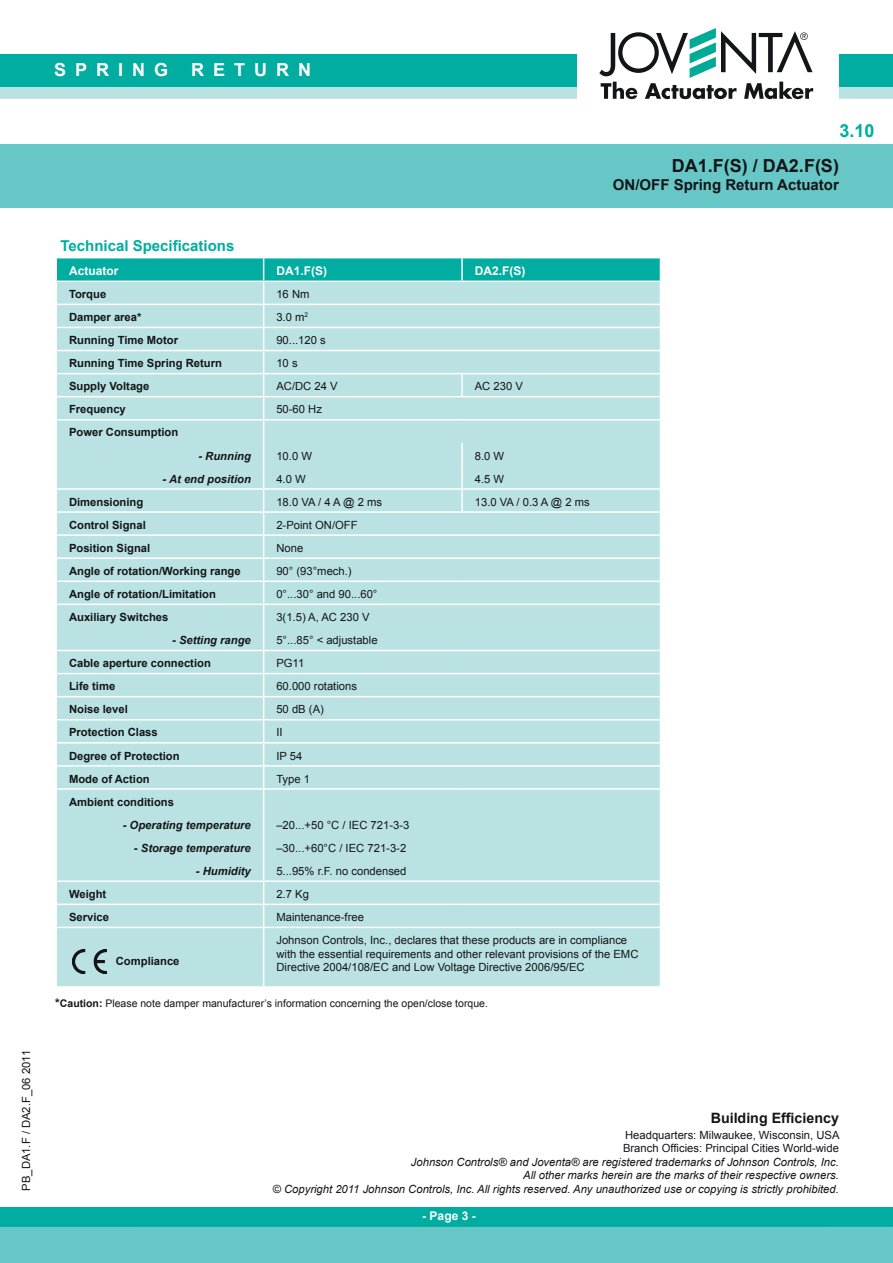
<style>
.page{position:relative;width:893px;height:1263px;background:#fff}
.page>*{position:absolute;margin:0;border:0;box-sizing:border-box;transform-origin:0 0}
.t1{font:700 18px "Arial";color:#141518}
.t2{font:700 18px "Arial";letter-spacing:.5em;color:#fff}
.t3{font:700 18px "Arial";color:#00ada0}
.t4{font:700 15px "Arial";color:#141518}
.Titoli_colonne_tabel{font:700 15px "Arial";color:#00ada0}
.t5{font:700 14.25px "Arial";color:#141518}
.COLUMNHEAD_BIANCO{font:700 12px "Arial";color:#fff}
.Titoli_colonne_tabel-2{font:700 12px "Arial";color:#fff}
.CELL{font:11.25px/13.5px "Arial";color:#141518}
.Contenuto_tabella_bo{font:700 11.25px "Arial";color:#141518}
.t6{font:italic 11.25px/13.5px "Arial";color:#141518;text-align:right}
.Contenuto_tabella_bo-2{font:italic 700 11.25px "Arial";color:#141518}
.ROWHEAD{font:700 11.25px "Arial";color:#141518}
.Contenuto_tabella{font:10.5px "Arial";color:#141518}
.s1{font-weight:700;font-size:12px}
.s2{font-weight:700}
</style>
<div class="page">
<div style="left:839px;top:86px;width:54px;height:13px;background:#bae2e2"></div>
<div style="left:0;top:1208px;width:893px;height:19px;background:#00ada0"></div>
<div style="left:0;top:1227px;width:893px;height:36px;background:#67c7c6"></div>
<div style="left:839px;top:54px;width:54px;height:32px;background:#00ada0"></div>
<div style="left:0;top:86px;width:577px;height:13px;background:#bae2e2"></div>
<div style="left:0;top:54px;width:577px;height:32px;background:#00ada0"></div>
<div style="left:0;top:145px;width:893px;height:63px;background:#67c7c6"></div>
<svg style="left:599px;top:28px;width:214px;height:71px"></svg>
<div style="left:57px;top:928px;width:603px;height:58px;background:#bae2e2"></div>
<hr style="left:263px;top:928px;width:1px;height:58px;background:#fff">
<svg style="left:56px;top:257px;width:605px;height:670px;background:#b7e1e1"></svg>
<hr style="left:56px;top:327px;width:208px;height:1px;background:#fff">
<hr style="left:264px;top:880px;width:198px;height:2px;background:#fff">
<hr style="left:462px;top:880px;width:199px;height:2px;background:#fff">
<hr style="left:264px;top:903px;width:198px;height:2px;background:#fff">
<hr style="left:462px;top:903px;width:199px;height:2px;background:#fff">
<hr style="left:264px;top:327px;width:198px;height:1px;background:#fff">
<hr style="left:462px;top:327px;width:199px;height:1px;background:#fff">
<hr style="left:264px;top:350px;width:198px;height:1px;background:#fff">
<hr style="left:462px;top:350px;width:199px;height:1px;background:#fff">
<hr style="left:264px;top:373px;width:198px;height:1px;background:#fff">
<hr style="left:462px;top:373px;width:199px;height:1px;background:#fff">
<img style="left:72px;top:949px;width:34px;height:24px">
<p class="CELL" style="left:19px;top:1191px;width:142px;rotate:-90deg">PB_DA1.F / DA2.F_06 2011</p>
<h1 class="t2" style="left:54px;top:58px;width:116px">SPRING</h1>
<h1 class="t2" style="left:191px;top:58px;width:121px">RETURN</h1>
<h1 class="t3" style="left:839px;top:119px;width:37px">3.10</h1>
<h1 class="t1" style="left:672px;top:154px;width:169px">DA1.F(S) / DA2.F(S)</h1>
<h2 class="t4" style="left:613px;top:175px;width:228px">ON/OFF Spring Return Actuator</h2>
<p class="Titoli_colonne_tabel" style="left:61px;top:236px;width:175px">Technical Specifications</p>
<p class="Titoli_colonne_tabel-2" style="left:69px;top:263px;width:51px">Actuator</p>
<p class="COLUMNHEAD_BIANCO" style="left:276px;top:263px;width:52px">DA1.F(S)</p>
<p class="COLUMNHEAD_BIANCO" style="left:475px;top:263px;width:52px">DA2.F(S)</p>
<p class="Contenuto_tabella_bo" style="left:69px;top:287px;width:39px">Torque</p>
<p class="CELL" style="left:276px;top:287px;width:35px">16 Nm</p>
<p class="Contenuto_tabella_bo" style="left:69px;top:310px;width:74px">Damper area*</p>
<p class="CELL" style="left:276px;top:310px;width:33px">3.0 m<sup>2</sup></p>
<p class="Contenuto_tabella_bo" style="left:69px;top:333px;width:111px">Running Time Motor</p>
<p class="CELL" style="left:276px;top:334px;width:51px">90...120 s</p>
<p class="Contenuto_tabella_bo" style="left:69px;top:356px;width:154px">Running Time Spring Return</p>
<p class="CELL" style="left:276px;top:357px;width:23px">10 s</p>
<p class="Contenuto_tabella_bo" style="left:69px;top:379px;width:82px">Supply Voltage</p>
<p class="CELL" style="left:276px;top:380px;width:63px">AC/DC 24 V</p>
<p class="CELL" style="left:475px;top:380px;width:50px">AC 230 V</p>
<p class="Contenuto_tabella_bo" style="left:69px;top:402px;width:58px">Frequency</p>
<p class="CELL" style="left:276px;top:403px;width:47px">50-60 Hz</p>
<p class="Contenuto_tabella_bo" style="left:69px;top:425px;width:111px">Power Consumption</p>
<p class="Contenuto_tabella_bo-2" style="left:198px;top:448px;width:54px">- Running</p>
<p class="CELL" style="left:276px;top:449px;width:37px">10.0 W</p>
<p class="CELL" style="left:475px;top:449px;width:31px">8.0 W</p>
<p class="Contenuto_tabella_bo-2" style="left:163px;top:471px;width:90px">- At end position</p>
<p class="CELL" style="left:276px;top:472px;width:31px">4.0 W</p>
<p class="CELL" style="left:475px;top:472px;width:31px">4.5 W</p>
<p class="Contenuto_tabella_bo" style="left:69px;top:494px;width:76px">Dimensioning</p>
<p class="CELL" style="left:276px;top:495px;width:107px">18.0 VA / 4 A @ 2 ms</p>
<p class="CELL" style="left:475px;top:495px;width:117px">13.0 VA / 0.3 A @ 2 ms</p>
<p class="Contenuto_tabella_bo" style="left:69px;top:517px;width:78px">Control Signal</p>
<p class="CELL" style="left:276px;top:518px;width:83px">2-Point ON/OFF</p>
<p class="ROWHEAD" style="left:69px;top:540px;width:83px">Position Signal</p>
<p class="CELL" style="left:276px;top:541px;width:28px">None</p>
<p class="Contenuto_tabella_bo" style="left:69px;top:563px;width:173px">Angle of rotation/Working range</p>
<p class="CELL" style="left:276px;top:564px;width:77px">90° (93°mech.)</p>
<p class="Contenuto_tabella_bo" style="left:69px;top:586px;width:148px">Angle of rotation/Limitation</p>
<p class="CELL" style="left:276px;top:587px;width:103px">0°...30° and 90...60°</p>
<p class="Contenuto_tabella_bo" style="left:69px;top:610px;width:101px">Auxiliary Switches</p>
<p class="CELL" style="left:276px;top:610px;width:95px">3(1.5) A, AC 230 V</p>
<p class="Contenuto_tabella_bo-2" style="left:172px;top:633px;width:80px">- Setting range</p>
<p class="CELL" style="left:276px;top:633px;width:103px">5°...85° &lt; adjustable</p>
<p class="Contenuto_tabella_bo" style="left:69px;top:656px;width:143px">Cable aperture connection</p>
<p class="CELL" style="left:276px;top:657px;width:29px">PG11</p>
<p class="Contenuto_tabella_bo" style="left:69px;top:679px;width:48px">Life time</p>
<p class="CELL" style="left:276px;top:680px;width:82px">60.000 rotations</p>
<p class="Contenuto_tabella_bo" style="left:69px;top:702px;width:60px">Noise level</p>
<p class="CELL" style="left:276px;top:703px;width:49px">50 dB (A)</p>
<p class="Contenuto_tabella_bo" style="left:69px;top:725px;width:90px">Protection Class</p>
<p class="CELL" style="left:276px;top:726px;width:8px">II</p>
<p class="Contenuto_tabella_bo" style="left:69px;top:748px;width:112px">Degree of Protection</p>
<p class="CELL" style="left:276px;top:749px;width:28px">IP 54</p>
<p class="Contenuto_tabella_bo" style="left:69px;top:771px;width:82px">Mode of Action</p>
<p class="CELL" style="left:276px;top:772px;width:35px">Type 1</p>
<p class="Contenuto_tabella_bo" style="left:69px;top:794px;width:107px">Ambient conditions</p>
<p class="Contenuto_tabella_bo-2" style="left:123px;top:817px;width:130px">- Operating temperature</p>
<p class="CELL" style="left:276px;top:818px;width:135px">–20...+50 °C / IEC 721-3-3</p>
<p class="Contenuto_tabella_bo-2" style="left:134px;top:840px;width:118px">- Storage temperature</p>
<p class="CELL" style="left:276px;top:841px;width:131px">–30...+60°C / IEC 721-3-2</p>
<p class="Contenuto_tabella_bo-2" style="left:196px;top:863px;width:57px">- Humidity</p>
<p class="CELL" style="left:276px;top:864px;width:132px">5...95% r.F. no condensed</p>
<p class="Contenuto_tabella_bo" style="left:69px;top:886px;width:39px">Weight</p>
<p class="CELL" style="left:276px;top:887px;width:34px">2.7 Kg</p>
<p class="Contenuto_tabella_bo" style="left:69px;top:909px;width:42px">Service</p>
<p class="CELL" style="left:276px;top:910px;width:89px">Maintenance-free</p>
<p class="ROWHEAD" style="left:116px;top:953px;width:65px">Compliance</p>
<p class="CELL" style="left:276px;top:933px;width:364px">Johnson Controls, Inc., declares that these products are in compliance with the essential requirements and other relevant provisions of the EMC<br>Directive 2004/108/EC and Low Voltage Directive 2006/95/EC</p>
<p class="Contenuto_tabella" style="left:55px;top:996px;width:434px"><span class="s1">*</span><span class="s2">Caution:</span> Please note damper manufacturer’s information concerning the open/close torque.</p>
<p class="t5" style="left:711px;top:1108px;width:130px">Building Efficiency</p>
<p class="CELL" style="left:623px;top:1128px;width:218px">Headquarters: Milwaukee, Wisconsin, USA<br>Branch Officies: Principal Cities World-wide</p>
<p class="t6" style="left:273px;top:1155px;width:568px">Johnson Controls® and Joventa® are registered trademarks of Johnson Controls, Inc.<br>All other marks herein are the marks of their respective owners.<br>© Copyright 2011 Johnson Controls, Inc. All rights reserved. Any unauthorized use or copying is strictly prohibited.</p>
<p class="COLUMNHEAD_BIANCO" style="left:422px;top:1208px;width:55px">- Page 3 -</p>
</div>
